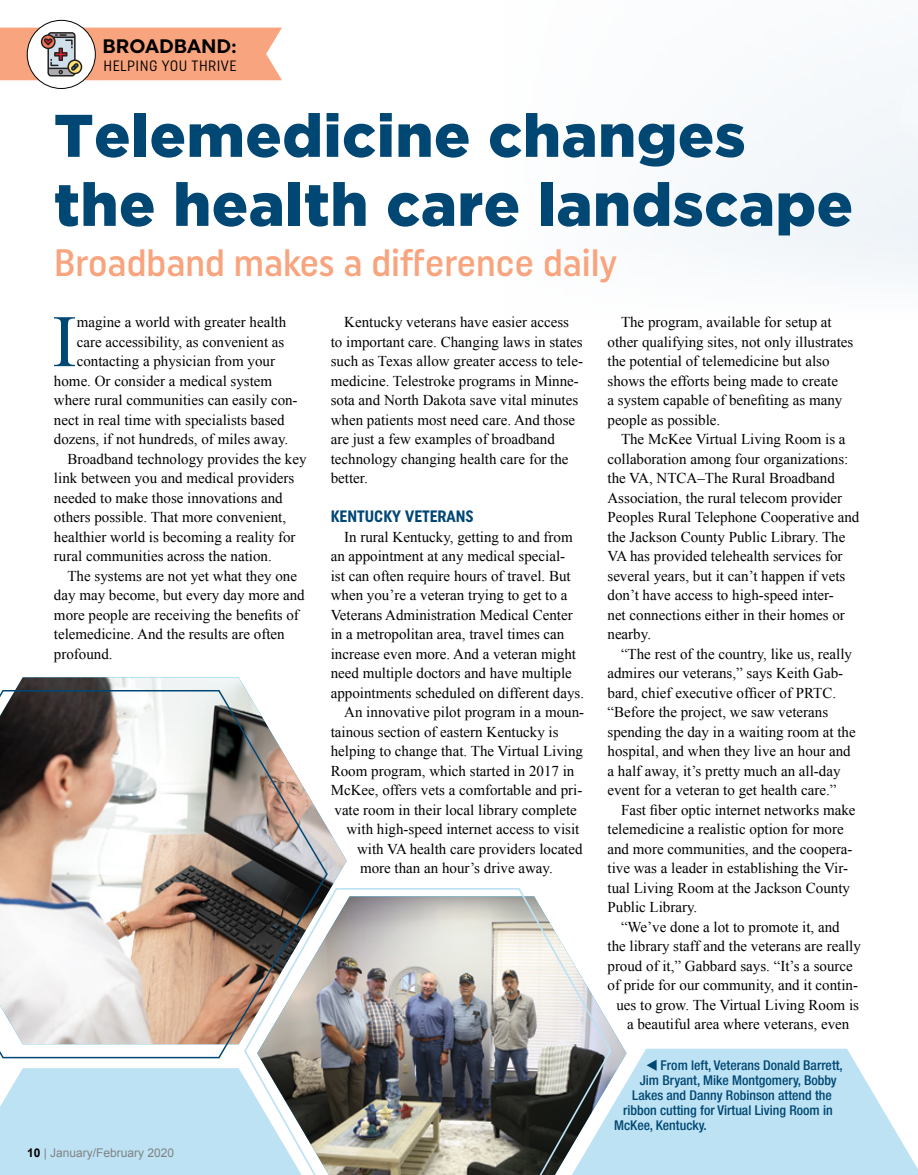
<style>
.page{position:relative;width:918px;height:1175px;background:#fff}
.page>*{position:absolute;margin:0;border:0;box-sizing:border-box;transform-origin:0 0}
.t1{font:73.95px "Times New Roman";color:#004773}
.t2{font:900 60px/69px "Gotham";letter-spacing:.01em;color:#004773}
.t3{font:500 38.1px "Uniform Condensed";color:#f8a47e}
.t4{font:700 19.5px "Uniform";color:#000}
.t5{font:700 16.5px "Uniform Condensed";color:#004773}
.t6{font:15px/19.5px "Times New Roman";color:#000}
.t7{font:15px "Uniform Condensed";letter-spacing:.03em;color:#000}
.t8{font:500 condensed 13.5px "Helvetica Neue LT Std";color:#004773}
.t9{font:12px "Arial";color:#808285}
.s1{font-size:18px}
.s2{font-weight:700;color:#000}
</style>
<div class="page">
<svg style="left:627px;top:1048px;width:291px;height:126px;background:#c5e5f4"></svg>
<div style="left:504px;top:0;width:414px;height:320px;background:#f8fafc"></div>
<div style="left:336px;top:231px;width:582px;height:89px;background:#fff"></div>
<svg style="left:0;top:20px;width:282px;height:68px"></svg>
<div style="left:27px;top:20px;width:69px;height:69px;border:1px solid #000;border-radius:50%"></div>
<img style="left:16px;top:677px;width:331px;height:209px">
<img style="left:612px;top:1028px;width:15px;height:146px">
<div style="left:0;top:1068px;width:243px;height:106px;background:#bde2f3"></div>
<img style="left:0;top:688px;width:329px;height:371px">
<img style="left:243px;top:886px;width:369px;height:288px">
<h3 class="t4" style="left:102px;top:35px;width:136px">BROADBAND<span class="s1">:</span></h3>
<p class="t7" style="left:104px;top:57px;width:134px">HELPING YOU THRIVE</p>
<h2 class="t2" style="left:54px;top:100px;width:801px">Telemedicine changes the health care landscape</h2>
<h3 class="t3" style="left:54px;top:240px;width:565px">Broadband makes a difference daily</h3>
<h1 class="t1" style="left:52px;top:292px;width:26px">I</h1>
<p class="t6" style="left:77px;top:312px;width:211px">magine a world with greater health</p>
<p class="t6" style="left:77px;top:332px;width:209px">care accessibility, as convenient as</p>
<p class="t6" style="left:77px;top:351px;width:200px">contacting a physician from your</p>
<p class="t6" style="left:54px;top:371px;width:220px">home. Or consider a medical system</p>
<p class="t6" style="left:54px;top:390px;width:245px">where rural communities can easily con-</p>
<p class="t6" style="left:54px;top:410px;width:232px">nect in real time with specialists based</p>
<p class="t6" style="left:54px;top:429px;width:236px">dozens, if not hundreds, of miles away.</p>
<p class="t6" style="left:67px;top:449px;width:241px">Broadband technology provides the key</p>
<p class="t6" style="left:54px;top:468px;width:242px">link between you and medical providers</p>
<p class="t6" style="left:54px;top:488px;width:230px">needed to make those innovations and</p>
<p class="t6" style="left:54px;top:507px;width:234px">others possible. That more convenient,</p>
<p class="t6" style="left:54px;top:527px;width:243px">healthier world is becoming a reality for</p>
<p class="t6" style="left:54px;top:546px;width:219px">rural communities across the nation.</p>
<p class="t6" style="left:67px;top:566px;width:231px">The systems are not yet what they one</p>
<p class="t6" style="left:54px;top:585px;width:252px">day may become, but every day more and</p>
<p class="t6" style="left:54px;top:605px;width:246px">more people are receiving the benefits of</p>
<p class="t6" style="left:54px;top:624px;width:232px">telemedicine. And the results are often</p>
<p class="t6" style="left:54px;top:644px;width:60px">profound.</p>
<p class="t9" style="left:27px;top:1144px;width:149px"><span class="s2">10</span> | January/February 2020</p>
<p class="t6" style="left:331px;top:312px;width:254px;text-indent:14px">Kentucky veterans have easier access to important care. Changing laws in states such as Texas allow greater access to tele&shy;medicine. Telestroke programs in Minne&shy;sota and North Dakota save vital minutes when patients most need care. And those are just a few examples of broadband technology changing health care for the better.</p>
<p class="t5" style="left:331px;top:506px;width:144px">KENTUCKY VETERANS</p>
<p class="t6" style="left:344px;top:527px;width:230px">In rural Kentucky, getting to and from</p>
<p class="t6" style="left:331px;top:546px;width:236px">an appointment at any medical special-</p>
<p class="t6" style="left:331px;top:566px;width:241px">ist can often require hours of travel. But</p>
<p class="t6" style="left:331px;top:585px;width:238px">when you’re a veteran trying to get to a</p>
<p class="t6" style="left:331px;top:605px;width:244px">Veterans Administration Medical Center</p>
<p class="t6" style="left:331px;top:624px;width:235px">in a metropolitan area, travel times can</p>
<p class="t6" style="left:331px;top:644px;width:247px">increase even more. And a veteran might</p>
<p class="t6" style="left:331px;top:663px;width:243px">need multiple doctors and have multiple</p>
<p class="t6" style="left:331px;top:683px;width:255px">appointments scheduled on different days.</p>
<p class="t6" style="left:344px;top:702px;width:241px">An innovative pilot program in a moun-</p>
<p class="t6" style="left:331px;top:722px;width:229px">tainous section of eastern Kentucky is</p>
<p class="t6" style="left:331px;top:741px;width:254px">helping to change that. The Virtual Living</p>
<p class="t6" style="left:331px;top:761px;width:245px">Room program, which started in 2017 in</p>
<p class="t6" style="left:331px;top:780px;width:253px">McKee, offers vets a comfortable and pri-</p>
<p class="t6" style="left:334px;top:800px;width:244px">vate room in their local library complete</p>
<p class="t6" style="left:346px;top:819px;width:234px">with high-speed internet access to visit</p>
<p class="t6" style="left:357px;top:839px;width:227px">with VA health care providers located</p>
<p class="t6" style="left:360px;top:858px;width:194px">more than an hour’s drive away.</p>
<p class="t6" style="left:608px;top:312px;width:247px;text-indent:14px">The program, available for setup at other qualifying sites, not only illustrates the potential of telemedicine but also shows the efforts being made to create<br>a system capable of benefiting as many people as possible.</p>
<p class="t6" style="left:608px;top:429px;width:253px;text-indent:14px">The McKee Virtual Living Room is a collaboration among four organizations: the VA, NTCA–The Rural Broadband Association, the rural telecom provider Peoples Rural Telephone Cooperative and the Jackson County Public Library. The VA has provided telehealth services for several years, but it can’t happen if vets don’t have access to high-speed inter-<br>net connections either in their homes or nearby.</p>
<p class="t6" style="left:608px;top:644px;width:250px;text-indent:14px">“The rest of the country, like us, really admires our veterans,” says Keith Gab&shy;bard, chief executive officer of PRTC. “Before the project, we saw veterans spending the day in a waiting room at the hospital, and when they live an hour and a half away, it’s pretty much an all-day event for a veteran to get health care.”</p>
<p class="t6" style="left:608px;top:799px;width:250px;text-indent:14px">Fast fiber optic internet networks make telemedicine a realistic option for more and more communities, and the coopera&shy;tive was a leader in establishing the Vir&shy;tual Living Room at the Jackson County Public Library.</p>
<p class="t6" style="left:608px;top:916px;width:255px;text-align:center">“We’ve done a lot to promote it, and<br>the library staff and the veterans are really proud of it,” Gabbard says. “It’s a source of pride for our community, and it contin&shy;ues to grow. The Virtual Living Room is<br>a beautiful area where veterans, even</p>
<p class="t8" style="left:646px;top:1057px;width:199px">▼ From left, Veterans Donald Barrett,</p>
<p class="t8" style="left:640px;top:1072px;width:198px">Jim Bryant, Mike Montgomery, Bobby</p>
<p class="t8" style="left:632px;top:1087px;width:201px">Lakes and Danny Robinson attend the</p>
<p class="t8" style="left:623px;top:1102px;width:211px">ribbon cutting for Virtual Living Room in</p>
<p class="t8" style="left:614px;top:1117px;width:94px">McKee, Kentucky.</p>
</div>
